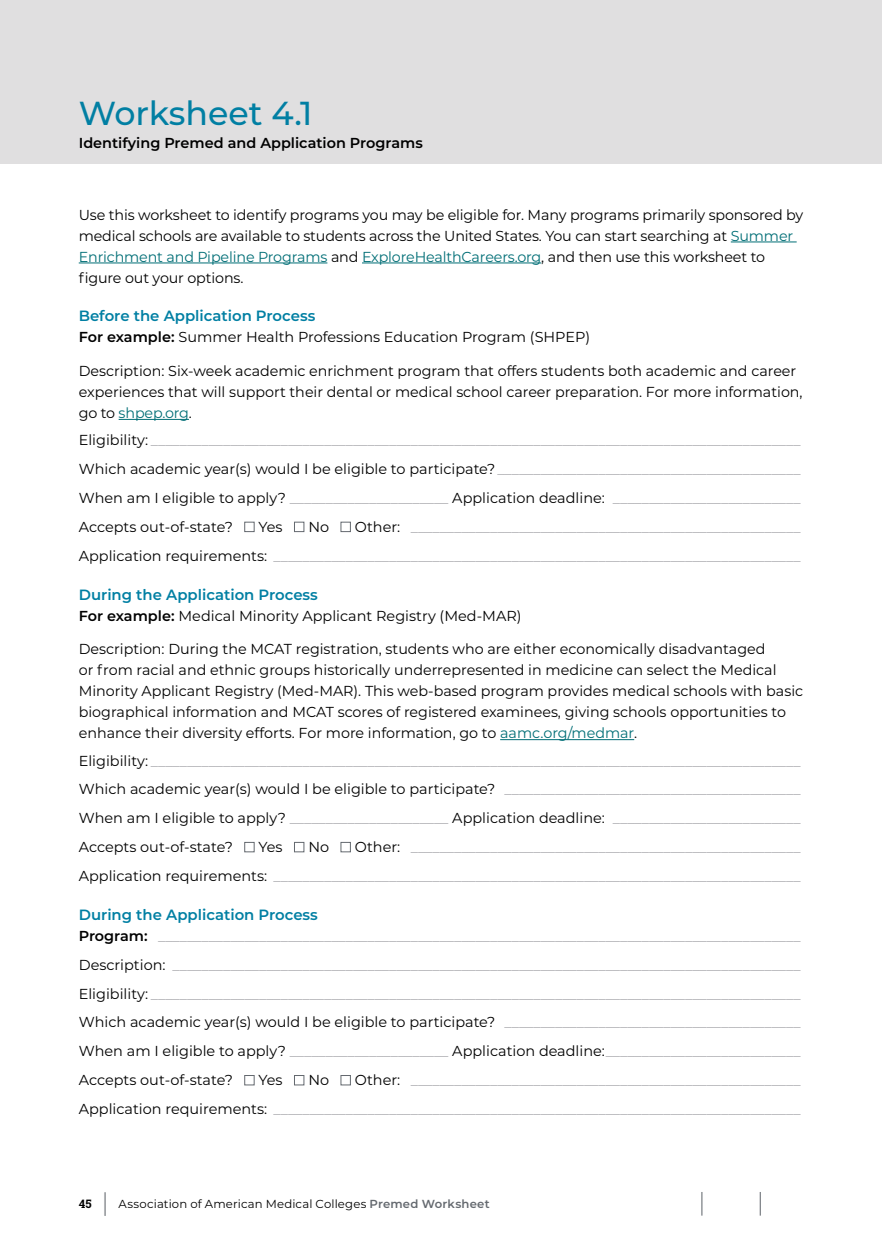
<style>
.page{position:relative;width:882px;height:1260px;background:#fff}
.page>*{position:absolute;margin:0;border:0;box-sizing:border-box;transform-origin:0 0}
.t1{font:500 33.25px "Montserrat";color:#017fa3}
.t2{font:600 14.88px "Montserrat";color:#017fa3}
.t3{font:14.35px/28.9px "Montserrat";color:#a4a4a9;text-align:justify}
.t4{font:14.35px/21px "Montserrat";color:#000}
.t5{font:600 14.35px "Montserrat";color:#000}
.t6{font:11.72px "Montserrat";letter-spacing:.015em;color:#000}
.s1{color:#006e76}
.s2{font-weight:600}
.s3{color:#000}
.s4{font-weight:600;color:#000}
.s5{font-family:"Roboto Slab";font-weight:700}
.s6{font-weight:500;font-size:25.2px;color:#64696f}
.s7{font-weight:600;color:#64696f}
</style>
<div class="page">
<div style="left:0;top:0;width:882px;height:164px;background:#e0dfe0"></div>
<hr style="left:731px;top:242px;width:66px;height:1px;background:#006e76">
<hr style="left:79px;top:263px;width:248px;height:1px;background:#006e76">
<hr style="left:362px;top:263px;width:179px;height:1px;background:#006e76">
<hr style="left:119px;top:419px;width:70px;height:1px;background:#006e76">
<div style="left:244px;top:522px;width:11px;height:10px;border:1px solid #64696f"></div>
<div style="left:294px;top:522px;width:10px;height:10px;border:1px solid #64696f"></div>
<div style="left:341px;top:522px;width:10px;height:10px;border:1px solid #64696f"></div>
<hr style="left:500px;top:739px;width:134px;height:1px;background:#006e76">
<div style="left:244px;top:842px;width:11px;height:10px;border:1px solid #64696f"></div>
<div style="left:294px;top:842px;width:10px;height:10px;border:1px solid #64696f"></div>
<div style="left:341px;top:842px;width:10px;height:10px;border:1px solid #64696f"></div>
<div style="left:244px;top:1075px;width:11px;height:10px;border:1px solid #64696f"></div>
<div style="left:294px;top:1075px;width:10px;height:10px;border:1px solid #64696f"></div>
<div style="left:341px;top:1075px;width:10px;height:10px;border:1px solid #64696f"></div>
<svg style="left:701px;top:1192px;width:1px;height:24px"></svg>
<svg style="left:760px;top:1192px;width:1px;height:24px"></svg>
<h1 class="t1" style="left:79px;top:90px;width:235px">Worksheet 4.1</h1>
<p class="t5" style="left:79px;top:133px;width:346px">Identifying Premed and Application Programs</p>
<p class="t4" style="left:79px;top:203px;width:726px">Use this worksheet to identify programs you may be eligible for. Many programs primarily sponsored by medical schools are available to students across the United States. You can start searching at <span class="s1">Summer Enrichment and Pipeline Programs</span> and <span class="s1">ExploreHealthCareers.org</span>, and then use this worksheet to figure out your options.</p>
<p class="t2" style="left:79px;top:306px;width:238px">Before the Application Process</p>
<p class="t4" style="left:79px;top:326px;width:513px"><span class="s2">For example:</span> Summer Health Professions Education Program (SHPEP)</p>
<p class="t4" style="left:79px;top:360px;width:725px">Description: Six-week academic enrichment program that offers students both academic and career experiences that will support their dental or medical school career preparation. For more information, go to <span class="s1">shpep.org</span>.</p>
<p class="t3" style="left:79px;top:425px;width:723px"><span class="s3">Eligibility:</span> __________________________________________________________________________________________ <span class="s3">Which academic year(s) would I be eligible to participate?</span>__________________________________________ <span class="s3">When am I eligible to apply?</span> ______________________ <span class="s3">Application deadline:</span> __________________________ <span class="s3">Accepts out-of-state?</span></p>
<p class="t3" style="left:79px;top:512px;width:723px;text-align:right"><span class="s3">Other:</span> ______________________________________________________<br><span class="s3">Application requirements:</span> _________________________________________________________________________</p>
<p class="t2" style="left:79px;top:584px;width:241px">During the Application Process</p>
<p class="t4" style="left:79px;top:605px;width:444px"><span class="s2">For example:</span> Medical Minority Applicant Registry (Med-MAR)</p>
<p class="t4" style="left:79px;top:638px;width:726px">Description: During the MCAT registration, students who are either economically disadvantaged<br>or from racial and ethnic groups historically underrepresented in medicine can select the Medical Minority Applicant Registry (Med-MAR). This web-based program provides medical schools with basic biographical information and MCAT scores of registered examinees, giving schools opportunities to enhance their diversity efforts. For more information, go to <span class="s1">aamc.org/medmar</span>.</p>
<p class="t3" style="left:79px;top:745px;width:723px"><span class="s3">Eligibility:</span> __________________________________________________________________________________________ <span class="s3">Which academic year(s) would I be eligible to participate?</span> _________________________________________ <span class="s3">When am I eligible to apply?</span> ______________________ <span class="s3">Application deadline:</span> __________________________ <span class="s3">Accepts out-of-state?</span></p>
<p class="t4" style="left:259px;top:516px;width:26px">Yes</p>
<p class="t4" style="left:308px;top:516px;width:22px">No</p>
<p class="t3" style="left:79px;top:832px;width:723px;text-align:right"><span class="s3">Other:</span> ______________________________________________________<br><span class="s3">Application requirements:</span> _________________________________________________________________________</p>
<p class="t2" style="left:79px;top:904px;width:241px">During the Application Process</p>
<p class="t3" style="left:79px;top:921px;width:723px"><span class="s4">Program:</span> _________________________________________________________________________________________ <span class="s3">Description:</span> _______________________________________________________________________________________ <span class="s3">Eligibility:</span> __________________________________________________________________________________________ <span class="s3">Which academic year(s) would I be eligible to participate?</span> _________________________________________ <span class="s3">When am I eligible to apply?</span> ______________________ <span class="s3">Application deadline:</span>___________________________ <span class="s3">Accepts out-of-state?</span></p>
<p class="t4" style="left:259px;top:836px;width:26px">Yes</p>
<p class="t4" style="left:308px;top:836px;width:22px">No</p>
<p class="t3" style="left:79px;top:1065px;width:723px;text-align:right"><span class="s3">Other:</span> ______________________________________________________<br><span class="s3">Application requirements:</span> _________________________________________________________________________</p>
<p class="t4" style="left:259px;top:1069px;width:26px">Yes</p>
<p class="t4" style="left:308px;top:1069px;width:22px">No</p>
<p class="t6" style="left:79px;top:1196px;width:412px"><span class="s5">45</span> <span class="s6">|</span> Association of American Medical Colleges <span class="s7">Premed Worksheet</span></p>
</div>
